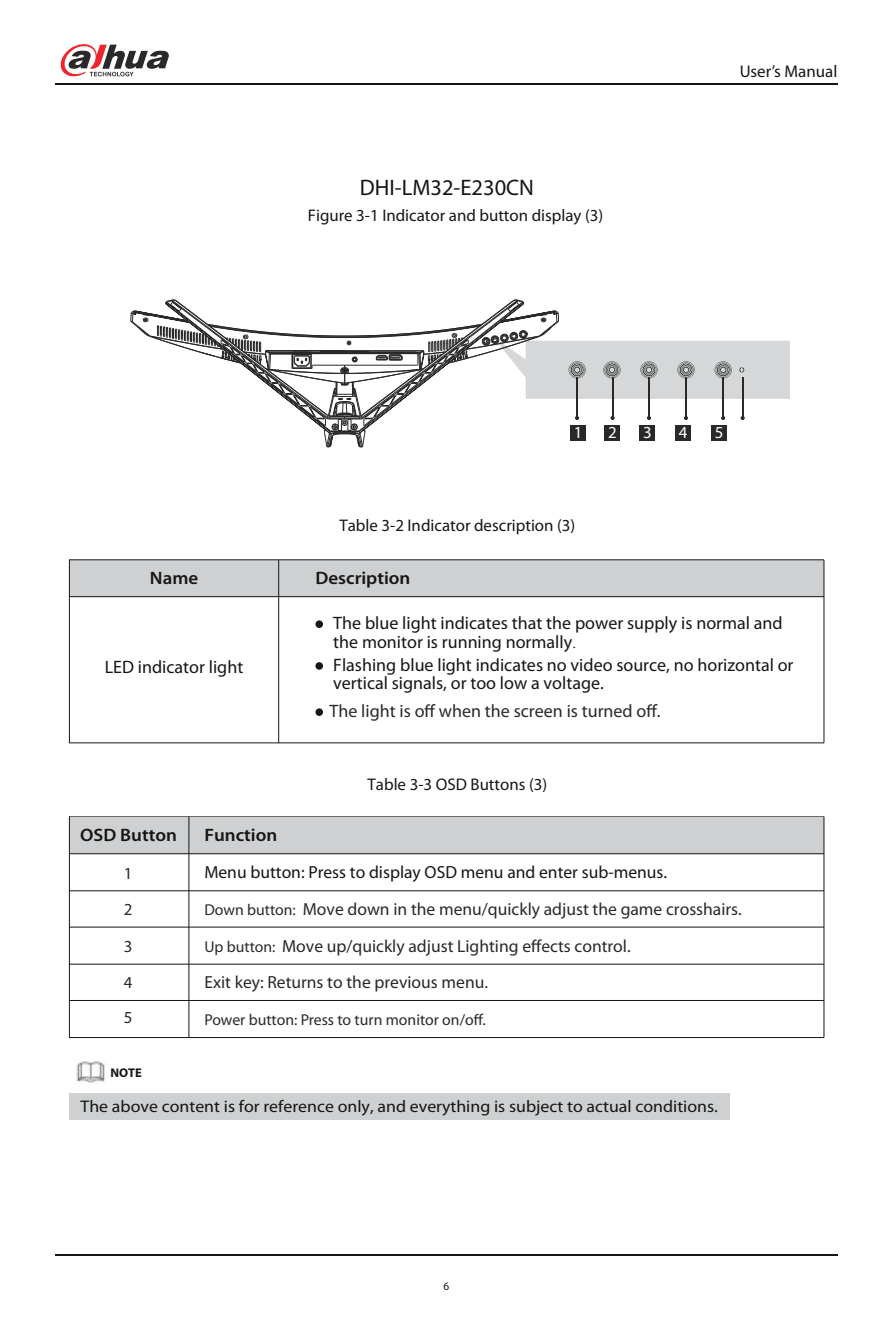
<style>
.page{position:relative;width:893px;height:1340px;background:#fff}
.page>*{position:absolute;margin:0;border:0;box-sizing:border-box;transform-origin:0 0}
.t1{font:22.5px "Myriad Pro";color:#151615}
.t2{font:18px/18px "Myriad Pro";color:#151615}
.t3{font:18px "Myriad Pro";color:#2b2829}
.t4{font:600 18px "Myriad Pro";color:#151615;scale:1.05 1}
.t5{font:17.55px/36.7px "Myriad Pro";color:#2b2829}
.t6{font:16.88px "Myriad Pro";color:#151615}
.t7{font:16.88px "Myriad Pro";color:#151615;scale:1.06 1}
.t8{font:16.88px/35.8px "Myriad Pro";color:#2b2829;text-align:justify}
.t9{font:16.88px "Myriad Pro";color:#fff}
.t10{font:15.75px "Myriad Pro";color:#2b2829}
.t11{font:700 12.6px "Myriad Pro";color:#151615}
.t12{font:11.25px "Myriad Pro";color:#151615}
.s1{font-family:"Adobe Song Std";font-weight:300}
.s2{color:#151615}
.s3{font-size:15.75px}
</style>
<div class="page">
<hr style="left:55px;top:83px;width:783px;height:1px;background:#151615">
<svg style="left:60px;top:44px;width:109px;height:33px"></svg>
<div style="left:69px;top:560px;width:755px;height:36px;background:#cfd0d2"></div>
<hr style="left:69px;top:559px;width:755px;height:1px;background:#151615">
<hr style="left:69px;top:596px;width:755px;height:1px;background:#151615">
<hr style="left:69px;top:560px;width:1px;height:183px;background:#151615">
<hr style="left:824px;top:560px;width:1px;height:183px;background:#151615">
<hr style="left:69px;top:742px;width:755px;height:1px;background:#151615">
<hr style="left:278px;top:560px;width:1px;height:183px;background:#151615">
<svg style="left:315px;top:620px;width:8px;height:8px"></svg>
<svg style="left:315px;top:662px;width:8px;height:7px"></svg>
<svg style="left:315px;top:708px;width:8px;height:8px"></svg>
<div style="left:69px;top:1093px;width:660px;height:26px;background:#cfd0d2"></div>
<hr style="left:69px;top:816px;width:755px;height:1px;background:#151615">
<div style="left:69px;top:817px;width:755px;height:36px;background:#cfd0d2"></div>
<hr style="left:69px;top:853px;width:755px;height:1px;background:#151615">
<hr style="left:69px;top:816px;width:1px;height:221px;background:#151615">
<hr style="left:824px;top:816px;width:1px;height:221px;background:#151615">
<hr style="left:69px;top:890px;width:755px;height:1px;background:#151615">
<hr style="left:69px;top:926px;width:755px;height:1px;background:#151615">
<hr style="left:69px;top:963px;width:755px;height:1px;background:#151615">
<hr style="left:69px;top:1000px;width:755px;height:1px;background:#151615">
<hr style="left:69px;top:1037px;width:755px;height:1px;background:#151615">
<hr style="left:189px;top:816px;width:1px;height:221px;background:#151615">
<svg style="left:130px;top:299px;width:660px;height:149px"></svg>
<div style="left:570px;top:425px;width:15px;height:15px;background:#2b2829"></div>
<div style="left:605px;top:425px;width:15px;height:15px;background:#2b2829"></div>
<div style="left:640px;top:425px;width:15px;height:15px;background:#2b2829"></div>
<div style="left:675px;top:425px;width:16px;height:15px;background:#2b2829"></div>
<div style="left:711px;top:425px;width:15px;height:15px;background:#2b2829"></div>
<hr style="left:55px;top:1254px;width:783px;height:2px;background:#151615">
<img style="left:76px;top:1061px;width:31px;height:22px">
<p class="t1" style="left:360px;top:178px;width:176px">DHI-LM32-E230CN</p>
<p class="t6" style="left:308px;top:208px;width:297px">Figure 3-1 Indicator and button display (3)</p>
<p class="t6" style="left:740px;top:64px;width:99px">User’s Manual</p>
<p class="t9" style="left:574px;top:425px;width:10px">1</p>
<p class="t9" style="left:608px;top:425px;width:10px">2</p>
<p class="t9" style="left:643px;top:425px;width:10px">3</p>
<p class="t9" style="left:679px;top:425px;width:10px">4</p>
<p class="t9" style="left:715px;top:425px;width:10px">5</p>
<p class="t6" style="left:339px;top:519px;width:237px">Table 3-2 Indicator description (3)</p>
<p class="t4" style="left:150px;top:571px;width:48px">Name</p>
<p class="t4" style="left:315px;top:571px;width:92px">Description</p>
<p class="t2" style="left:333px;top:616px;width:451px">The blue light indicates that the power supply is normal and the monitor is running normally<span class="s1">.</span></p>
<p class="t2" style="left:333px;top:657px;width:462px">Flashing blue light indicates no video source, no horizontal or vertical signals, or too low a voltage.</p>
<p class="t3" style="left:329px;top:704px;width:333px">The light is off when the screen is turned off.</p>
<p class="t2" style="left:105px;top:660px;width:140px">LED indicator light</p>
<p class="t4" style="left:80px;top:828px;width:94px">OSD Button</p>
<p class="t4" style="left:204px;top:828px;width:71px">Function</p>
<p class="t6" style="left:368px;top:777px;width:181px">Table 3-3 OSD Buttons (3)</p>
<p class="t8" style="left:124px;top:857px;width:10px">1<br>2<br>3<br>4<br>5</p>
<p class="t5" style="left:204px;top:854px;width:539px"><span class="s2">Menu button: Press to display OSD menu and enter sub-menus.<br></span><span class="s3">Down button:</span> Move down in the menu/quickly adjust the game crosshairs.<br><span class="s3">Up button:</span> Move up/quickly adjust Lighting effects control.<br>Exit key: Returns to the previous menu.</p>
<p class="t10" style="left:204px;top:1013px;width:283px">Power button: Press to turn monitor on/off.</p>
<p class="t11" style="left:110px;top:1067px;width:33px">NOTE</p>
<p class="t7" style="left:80px;top:1098px;width:603px">The above content is for reference only, and everything is subject to actual conditions.</p>
<p class="t12" style="left:443px;top:1281px;width:7px">6</p>
</div>
